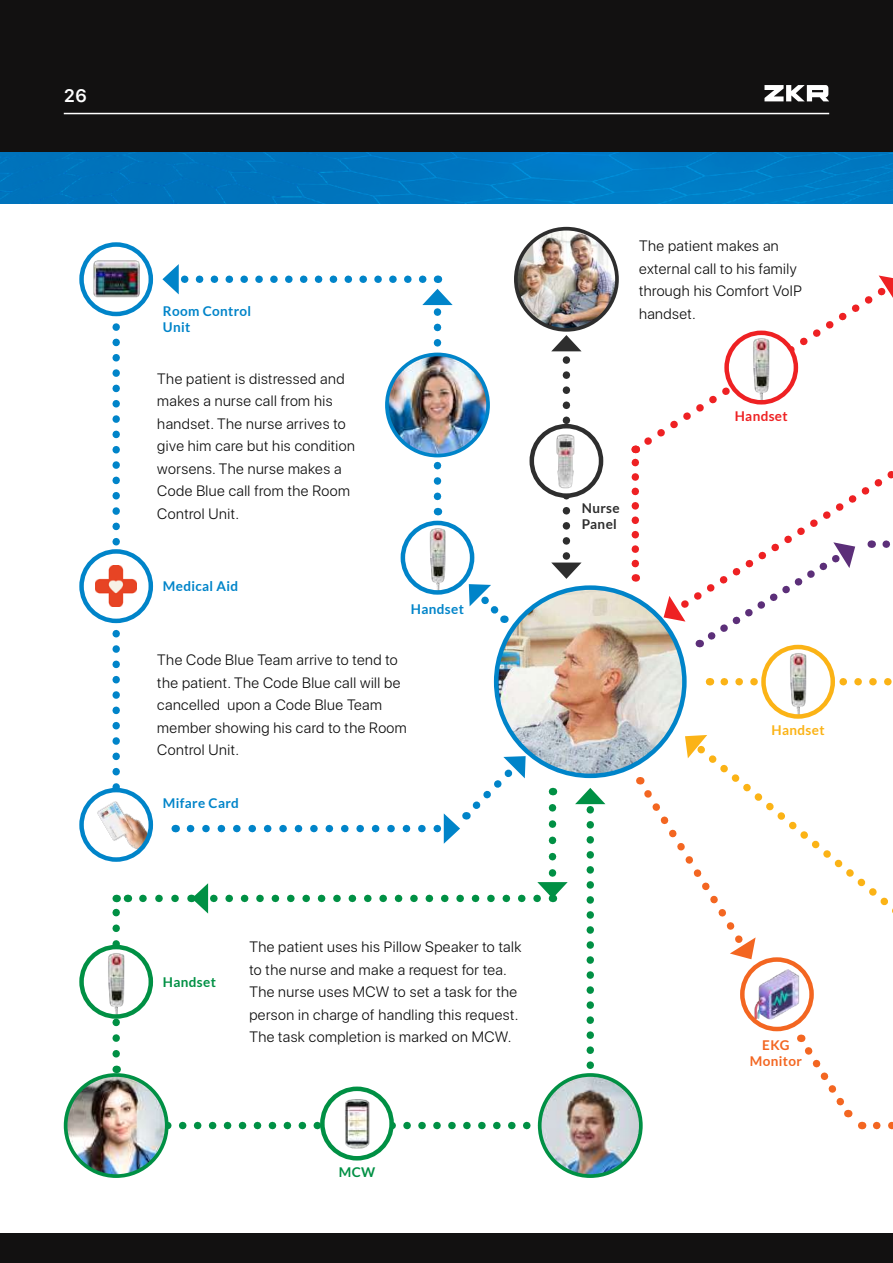
<style>
.page{position:relative;width:893px;height:1263px;background:#fff}
.page>*{position:absolute;margin:0;border:0;box-sizing:border-box;transform-origin:0 0}
.t1{font:600 18px "SF Pro Text";color:#fff}
.t2{font:300 15px/22.5px "SF Pro Display";letter-spacing:.03em;color:#0d0d0d}
.t3{font:700 13.5px "Lato";letter-spacing:.025em;color:#0084c9}
.t4{font:700 13.5px/16.2px "Lato";letter-spacing:.025em;color:#f36621;text-align:center}
.t5{font:700 13.5px "Lato";letter-spacing:.025em;color:#009044}
.t6{font:700 13.5px/16.2px "Lato";letter-spacing:.025em;color:#2e2e2e}
.t7{font:700 13.5px "Lato";letter-spacing:.025em;color:#fbb316}
.t8{font:700 13.5px "Lato";letter-spacing:.025em;color:#ee2123}
</style>
<div class="page">
<div style="left:0;top:0;width:893px;height:156px;background:#121111"></div>
<img style="left:0;top:152px;width:893px;height:52px">
<div style="left:0;top:1233px;width:893px;height:30px;background:#121111"></div>
<svg style="left:742px;top:959px;width:70px;height:70px"></svg>
<img style="left:752px;top:988px;width:50px;height:31px">
<div style="left:740px;top:957px;width:74px;height:74px;border:4px solid #f36621;border-radius:50%"></div>
<svg style="left:139px;top:895px;width:36px;height:7px"></svg>
<svg style="left:169px;top:1122px;width:369px;height:7px"></svg>
<svg style="left:798px;top:1034px;width:55px;height:84px"></svg>
<svg style="left:575px;top:788px;width:30px;height:287px"></svg>
<svg style="left:112px;top:895px;width:8px;height:159px"></svg>
<img style="left:496px;top:588px;width:188px;height:188px;border-radius:94px">
<div style="left:494px;top:585px;width:193px;height:193px;border:4px solid #0084c9;border-radius:50%"></div>
<img style="left:66px;top:1075px;width:101px;height:101px;border-radius:51px">
<div style="left:64px;top:1073px;width:105px;height:105px;border:4px solid #009044;border-radius:50%"></div>
<img style="left:540px;top:1075px;width:101px;height:101px;border-radius:51px">
<div style="left:538px;top:1073px;width:105px;height:105px;border:4px solid #009044;border-radius:50%"></div>
<svg style="left:724px;top:678px;width:168px;height:7px"></svg>
<svg style="left:551px;top:335px;width:30px;height:16px"></svg>
<svg style="left:551px;top:360px;width:31px;height:219px"></svg>
<svg style="left:112px;top:316px;width:8px;height:472px"></svg>
<svg style="left:162px;top:264px;width:291px;height:232px"></svg>
<svg style="left:190px;top:756px;width:378px;height:157px"></svg>
<svg style="left:469px;top:584px;width:36px;height:39px"></svg>
<img style="left:516px;top:230px;width:101px;height:99px">
<div style="left:514px;top:227px;width:105px;height:105px;border:4px solid #2e2e2e;border-radius:50%"></div>
<svg style="left:709px;top:755px;width:184px;height:233px"></svg>
<svg style="left:685px;top:735px;width:22px;height:23px"></svg>
<svg style="left:638px;top:777px;width:118px;height:182px"></svg>
<div style="left:763px;top:647px;width:70px;height:69px;background:#fff;border-radius:50%"></div>
<img style="left:790px;top:650px;width:17px;height:64px">
<div style="left:761px;top:645px;width:74px;height:74px;border:4px solid #fbb316;border-radius:50%"></div>
<img style="left:429px;top:526px;width:17px;height:64px">
<div style="left:401px;top:521px;width:73px;height:74px;border:4px solid #0084c9;border-radius:50%"></div>
<img style="left:84px;top:790px;width:65px;height:68px">
<div style="left:79px;top:788px;width:74px;height:74px;border:4px solid #0084c9;border-radius:50%"></div>
<svg style="left:82px;top:551px;width:69px;height:70px"></svg>
<img style="left:96px;top:566px;width:41px;height:41px">
<div style="left:79px;top:549px;width:74px;height:74px;border:4px solid #0084c9;border-radius:50%"></div>
<svg style="left:82px;top:244px;width:69px;height:70px"></svg>
<img style="left:88px;top:259px;width:56px;height:39px">
<div style="left:79px;top:242px;width:74px;height:74px;border:4px solid #0084c9;border-radius:50%"></div>
<svg style="left:532px;top:426px;width:69px;height:70px"></svg>
<img style="left:552px;top:431px;width:29px;height:62px">
<div style="left:529px;top:424px;width:74px;height:74px;border:4px solid #2e2e2e;border-radius:50%"></div>
<svg style="left:322px;top:1089px;width:70px;height:69px"></svg>
<img style="left:343px;top:1096px;width:28px;height:55px">
<div style="left:320px;top:1086px;width:74px;height:74px;border:4px solid #009044;border-radius:50%"></div>
<img style="left:108px;top:950px;width:17px;height:64px">
<div style="left:79px;top:945px;width:74px;height:74px;border:4px solid #009044;border-radius:50%"></div>
<img style="left:387px;top:354px;width:101px;height:102px;border-radius:51px">
<div style="left:385px;top:353px;width:105px;height:104px;border:4px solid #0084c9;border-radius:50%"></div>
<svg style="left:877px;top:1122px;width:16px;height:7px"></svg>
<svg style="left:632px;top:275px;width:261px;height:372px"></svg>
<hr style="left:64px;top:113px;width:765px;height:1px;background:#fff">
<svg style="left:764px;top:85px;width:65px;height:16px"></svg>
<p class="t1" style="left:64px;top:83px;width:25px">26</p>
<p class="t2" style="left:639px;top:235px;width:164px">The patient makes an external call to his family through his Comfort VoIP</p>
<p class="t3" style="left:163px;top:303px;width:90px">Room Control</p>
<p class="t2" style="left:639px;top:303px;width:58px">handset.</p>
<p class="t3" style="left:163px;top:319px;width:29px">Unit</p>
<p class="t2" style="left:157px;top:368px;width:199px">The patient is distressed and makes a nurse call from his handset. The nurse arrives to give him care but his condition worsens. The nurse makes a<br>Code Blue call from the Room<br>Control Unit.</p>
<p class="t3" style="left:163px;top:578px;width:77px">Medical Aid</p>
<p class="t3" style="left:411px;top:601px;width:54px">Handset</p>
<p class="t2" style="left:157px;top:649px;width:251px">The Code Blue Team arrive to tend to the patient. The Code Blue call will be cancelled upon a Code Blue Team member showing his card to the Room<br>Control Unit.</p>
<p class="t3" style="left:163px;top:795px;width:78px">Mifare Card</p>
<p class="t6" style="left:582px;top:499px;width:39px">Nurse<br>Panel</p>
<p class="t8" style="left:735px;top:408px;width:54px">Handset</p>
<p class="t7" style="left:772px;top:722px;width:54px">Handset</p>
<p class="t5" style="left:163px;top:975px;width:54px">Handset</p>
<p class="t2" style="left:249px;top:936px;width:273px">The patient uses his Pillow Speaker to talk to the nurse and make a request for tea.<br>The nurse uses MCW to set a task for the person in charge of handling this request.<br>The task completion is marked on MCW.</p>
<p class="t5" style="left:339px;top:1164px;width:38px">MCW</p>
<p class="t4" style="left:750px;top:1036px;width:53px">EKG<br>Monitor</p>
</div>
